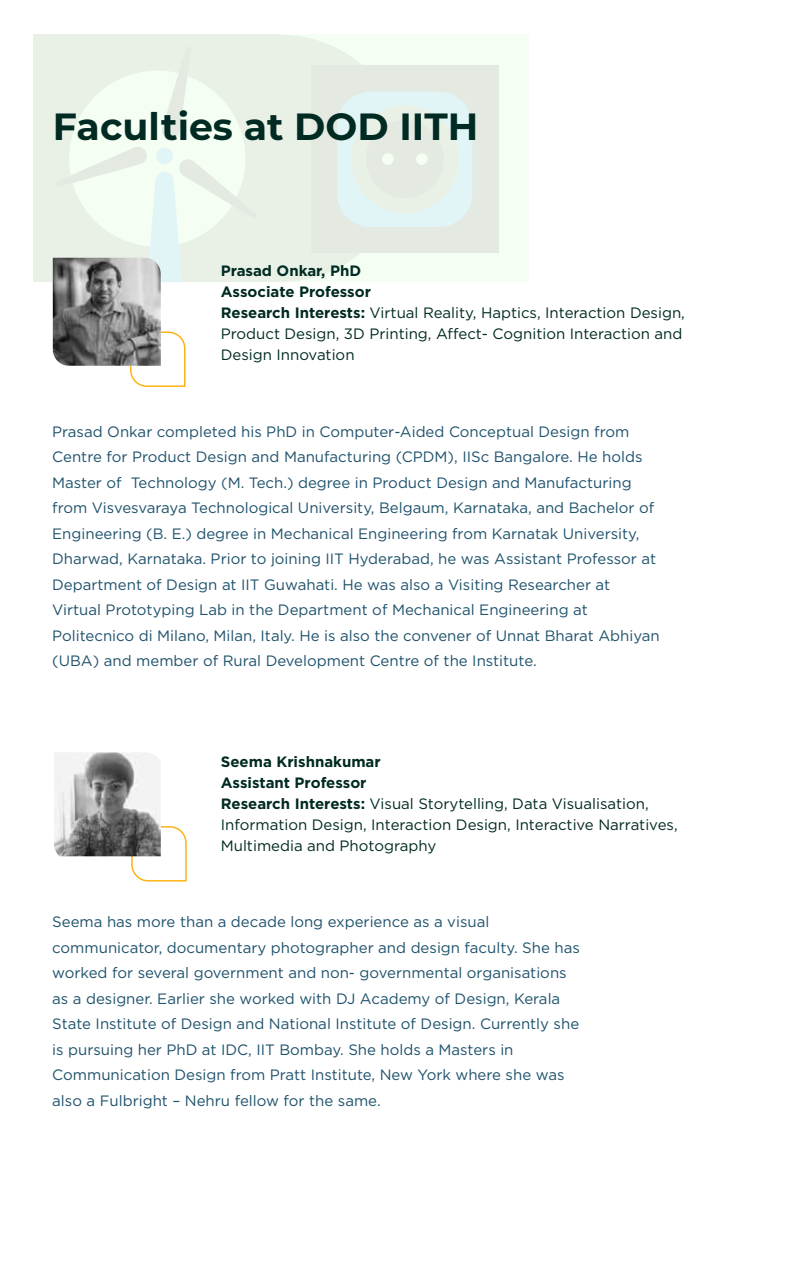
<style>
.page{position:relative;width:785px;height:1263px;background:#fff}
.page>*{position:absolute;margin:0;border:0;box-sizing:border-box;transform-origin:0 0}
.t1{font:700 37.8px "Montserrat";color:#002a22}
.t2{font:15px/25.5px "Gotham";color:#1f526c}
.t3{font:15px/21px "Gotham";color:#002a22}
.s1{font-weight:700}
</style>
<div class="page">
<div style="left:281px;top:35px;width:247px;height:247px;background:#f4fef3"></div>
<div style="left:34px;top:35px;width:247px;height:247px;background:#e9f1e7"></div>
<svg style="left:55px;top:71px;width:190px;height:211px"></svg>
<svg style="left:281px;top:35px;width:80px;height:247px"></svg>
<div style="left:311px;top:65px;width:188px;height:188px;background:#e4e9e2"></div>
<div style="left:337px;top:92px;width:135px;height:135px;background:#e1f5f7;border-radius:33px"></div>
<div style="left:351px;top:105px;width:108px;height:108px;background:#e9f1e7;border-radius:50%"></div>
<div style="left:366px;top:120px;width:78px;height:78px;background:#e4e9e2;border-radius:50%"></div>
<div style="left:416px;top:153px;width:12px;height:12px;background:#f4fef3;border-radius:50%"></div>
<div style="left:382px;top:153px;width:12px;height:12px;background:#f4fef3;border-radius:50%"></div>
<svg style="left:130px;top:331px;width:56px;height:56px"></svg>
<img style="left:53px;top:258px;width:108px;height:108px">
<svg style="left:130px;top:826px;width:57px;height:56px"></svg>
<img style="left:54px;top:752px;width:107px;height:104px">
<h1 class="t1" style="left:53px;top:100px;width:427px">Faculties at DOD IITH</h1>
<p class="t3" style="left:221px;top:260px;width:466px"><span class="s1">Prasad Onkar, PhD<br>Associate Professor<br>Research Interests:</span> Virtual Reality, Haptics, Interaction Design, Product Design, 3D Printing, Affect- Cognition Interaction and Design Innovation</p>
<p class="t2" style="left:52px;top:418px;width:609px">Prasad Onkar completed his PhD in Computer-Aided Conceptual Design from Centre for Product Design and Manufacturing (CPDM), IISc Bangalore. He holds Master of Technology (M. Tech.) degree in Product Design and Manufacturing from Visvesvaraya Technological University, Belgaum, Karnataka, and Bachelor of Engineering (B. E.) degree in Mechanical Engineering from Karnatak University, Dharwad, Karnataka. Prior to joining IIT Hyderabad, he was Assistant Professor at Department of Design at IIT Guwahati. He was also a Visiting Researcher at Virtual Prototyping Lab in the Department of Mechanical Engineering at Politecnico di Milano, Milan, Italy. He is also the convener of Unnat Bharat Abhiyan (UBA) and member of Rural Development Centre of the Institute.</p>
<p class="t3" style="left:221px;top:750px;width:458px"><span class="s1">Seema Krishnakumar<br>Assistant Professor<br>Research Interests:</span> Visual Storytelling, Data Visualisation, Information Design, Interaction Design, Interactive Narratives, Multimedia and Photography</p>
<p class="t2" style="left:52px;top:909px;width:529px">Seema has more than a decade long experience as a visual communicator, documentary photographer and design faculty. She has worked for several government and non- governmental organisations as a designer. Earlier she worked with DJ Academy of Design, Kerala State Institute of Design and National Institute of Design. Currently she is pursuing her PhD at IDC, IIT Bombay. She holds a Masters in Communication Design from Pratt Institute, New York where she was also a Fulbright – Nehru fellow for the same.</p>
</div>
